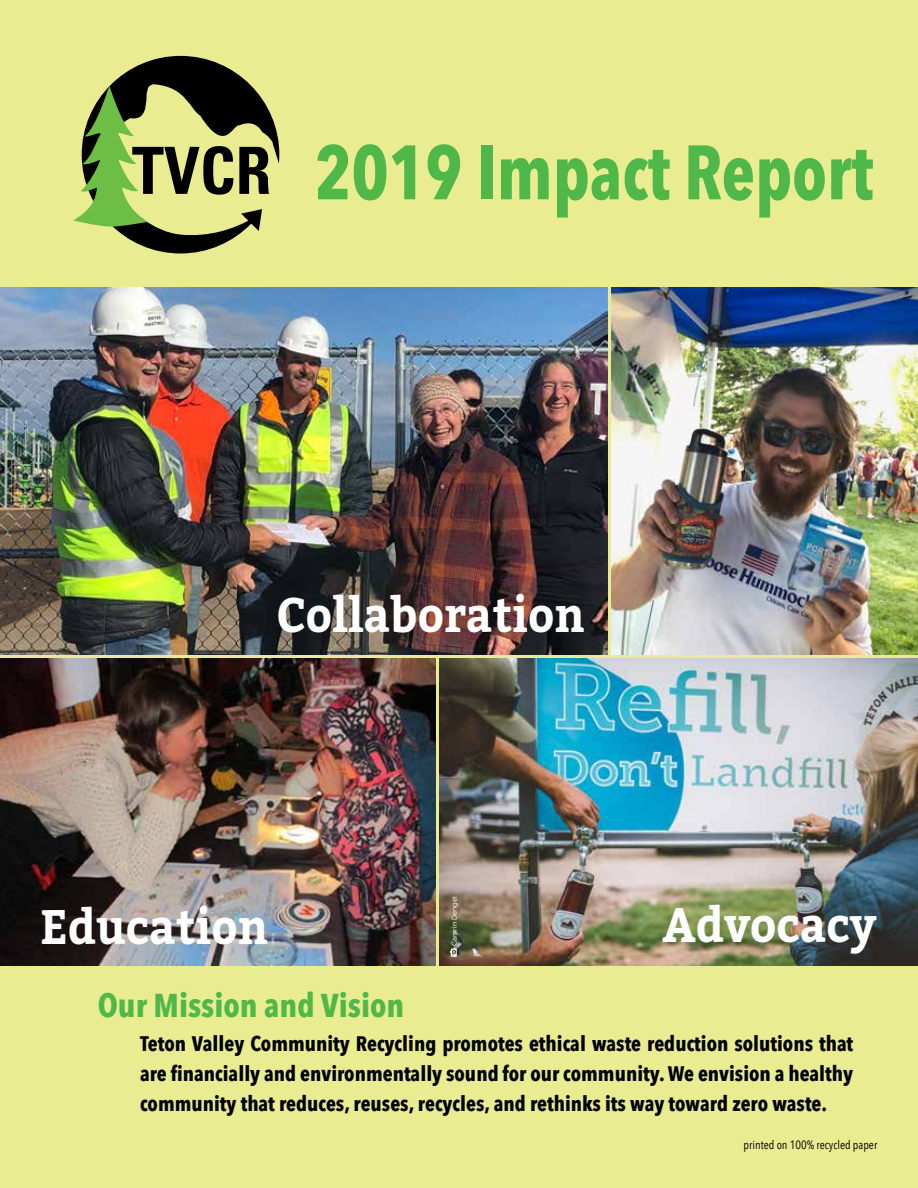
<style>
.page{position:relative;width:918px;height:1188px;background:#eaec92}
.page>*{position:absolute;margin:0;border:0;box-sizing:border-box;transform-origin:0 0}
.t1{font:700 76.2px "Avenir Next Condensed";color:#50b848;scale:.92 1}
.t2{font:700 48.15px "Bitter";color:#fff;scale:.92 1}
.t3{font:700 33px "Avenir Next Condensed";color:#50b848}
.t4{font:700 21px/30px "Avenir Next Condensed";color:#000;text-align:justify}
.t5{font:12px "Avenir Next Condensed";color:#000}
.t6{font:7.5px "Proxima Nova";color:#fff}
</style>
<div class="page">
<img style="left:0;top:287px;width:607px;height:367px">
<svg style="left:73px;top:56px;width:206px;height:198px"></svg>
<img style="left:612px;top:287px;width:306px;height:367px">
<img style="left:0;top:658px;width:436px;height:307px">
<img style="left:440px;top:658px;width:478px;height:307px">
<svg style="left:450px;top:948px;width:7px;height:9px"></svg>
<h1 class="t1" style="left:315px;top:126px;width:609px">2019 Impact Report</h1>
<h2 class="t2" style="left:276px;top:583px;width:337px">Collaboration</h2>
<h2 class="t2" style="left:40px;top:896px;width:250px">Education</h2>
<p class="t6" style="left:449px;top:946px;width:51px;rotate:-90deg">Camrin Dengel</p>
<h2 class="t2" style="left:663px;top:894px;width:234px">Advocacy</h2>
<h3 class="t3" style="left:98px;top:985px;width:308px">Our Mission and Vision</h3>
<p class="t4" style="left:140px;top:1028px;width:715px">Teton Valley Community Recycling promotes ethical waste reduction solutions that are financially and environmentally sound for our community. We envision a healthy community that reduces, reuses, recycles, and rethinks its way toward zero waste.</p>
<p class="t5" style="left:744px;top:1134px;width:135px">printed on 100% recycled paper</p>
</div>
